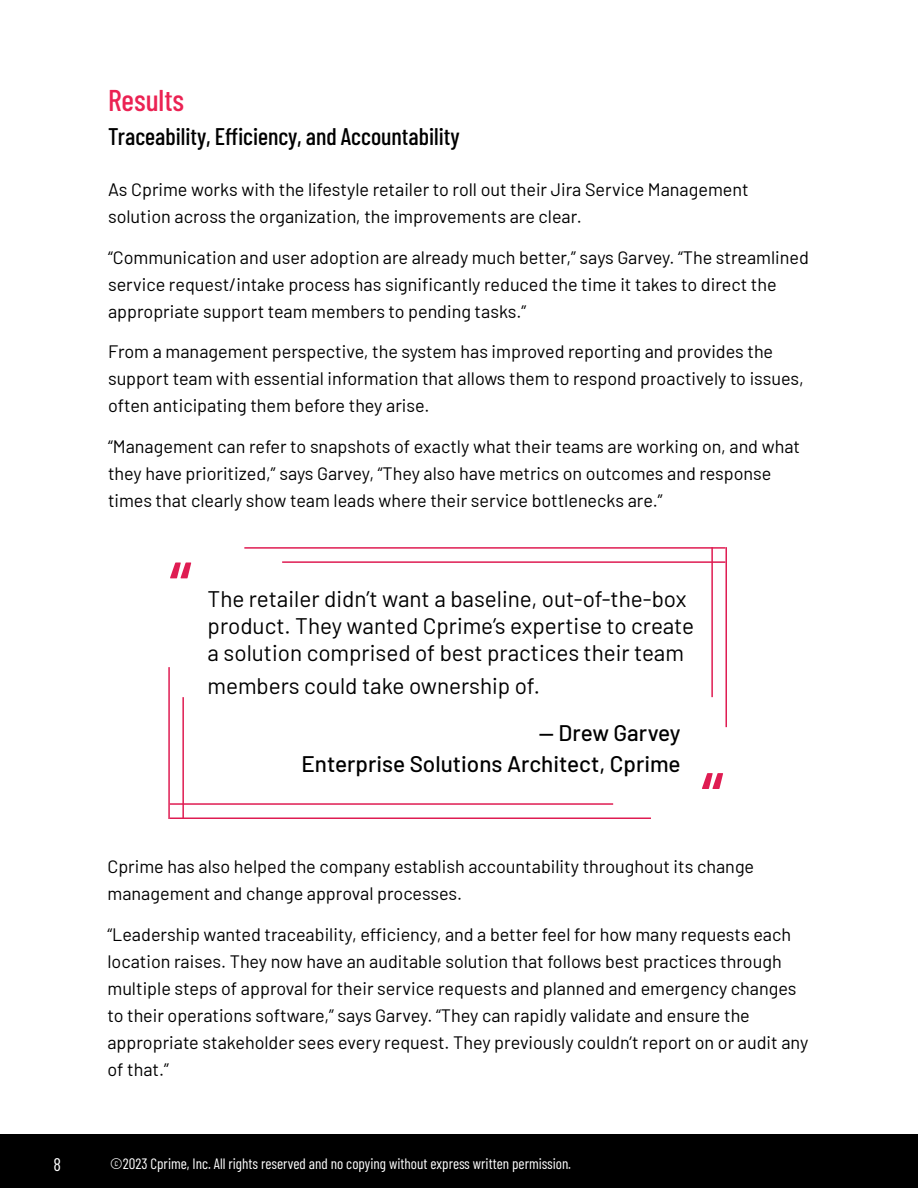
<style>
.page{position:relative;width:918px;height:1188px;background:#fff}
.page>*{position:absolute;margin:0;border:0;box-sizing:border-box;transform-origin:0 0}
.t1{font:500 75px "Barlow Condensed";color:#df1c52}
.t2{font:500 30px "Barlow Condensed";color:#eb2253}
.t3{font:500 24px "Barlow Condensed";color:#000}
.t4{font:22.5px/27px "Barlow";color:#000}
.t5{font:500 22.5px/31.5px "Barlow";color:#000;text-align:right}
.t6{font:18px/27px "Barlow";color:#000}
.t7{font:18px "Barlow Condensed";color:#fff}
.t8{font:15px "Barlow Condensed";color:#fff}
</style>
<div class="page">
<div style="left:0;top:1134px;width:918px;height:54px;background:#000"></div>
<hr style="left:244px;top:547px;width:481px;height:2px;background:#df1c52">
<hr style="left:282px;top:561px;width:443px;height:2px;background:#df1c52">
<hr style="left:725px;top:547px;width:2px;height:180px;background:#df1c52">
<hr style="left:711px;top:547px;width:2px;height:150px;background:#df1c52">
<hr style="left:170px;top:818px;width:481px;height:1px;background:#df1c52">
<hr style="left:170px;top:803px;width:443px;height:2px;background:#df1c52">
<hr style="left:168px;top:667px;width:2px;height:152px;background:#df1c52">
<hr style="left:182px;top:697px;width:2px;height:122px;background:#df1c52">
<h2 class="t2" style="left:108px;top:79px;width:78px">Results</h2>
<h3 class="t3" style="left:108px;top:119px;width:353px">Traceability, Efficiency, and Accountability</h3>
<p class="t6" style="left:108px;top:175px;width:642px">As Cprime works with the lifestyle retailer to roll out their Jira Service Management solution across the organization, the improvements are clear.</p>
<p class="t6" style="left:108px;top:242px;width:702px">“Communication and user adoption are already much better,” says Garvey. “The streamlined service request/intake process has significantly reduced the time it takes to direct the appropriate support team members to pending tasks.”</p>
<p class="t6" style="left:108px;top:337px;width:697px">From a management perspective, the system has improved reporting and provides the support team with essential information that allows them to respond proactively to issues, often anticipating them before they arise.</p>
<p class="t6" style="left:108px;top:431px;width:694px">“Management can refer to snapshots of exactly what their teams are working on, and what they have prioritized,” says Garvey, “They also have metrics on outcomes and response times that clearly show team leads where their service bottlenecks are.”</p>
<h1 class="t1" style="left:170px;top:535px;width:23px">“</h1>
<p class="t4" style="left:208px;top:584px;width:488px">The retailer didn’t want a baseline, out-of-the-box product. They wanted Cprime’s expertise to create a solution comprised of best practices their team</p>
<p class="t4" style="left:208px;top:671px;width:334px">members could take ownership of.</p>
<p class="t5" style="left:302px;top:715px;width:381px">— Drew Garvey<br>Enterprise Solutions Architect, Cprime</p>
<h1 class="t1" style="left:702px;top:745px;width:23px">“</h1>
<p class="t6" style="left:107px;top:852px;width:648px">Cprime has also helped the company establish accountability throughout its change management and change approval processes.</p>
<p class="t6" style="left:107px;top:919px;width:702px">“Leadership wanted traceability, efficiency, and a better feel for how many requests each location raises. They now have an auditable solution that follows best practices through multiple steps of approval for their service requests and planned and emergency changes to their operations software,” says Garvey. “They can rapidly validate and ensure the appropriate stakeholder sees every request. They previously couldn’t report on or audit any of that.”</p>
<p class="t7" style="left:50px;top:1151px;width:9px">8</p>
<p class="t7" style="left:54px;top:1151px;width:9px">8</p>
<p class="t8" style="left:110px;top:1152px;width:462px">©2023 Cprime, Inc. All rights reserved and no copying without express written permission.</p>
<p class="t8" style="left:106px;top:1160px;width:462px">©2023 Cprime, Inc. All rights reserved and no copying without express written permission.</p>
</div>
